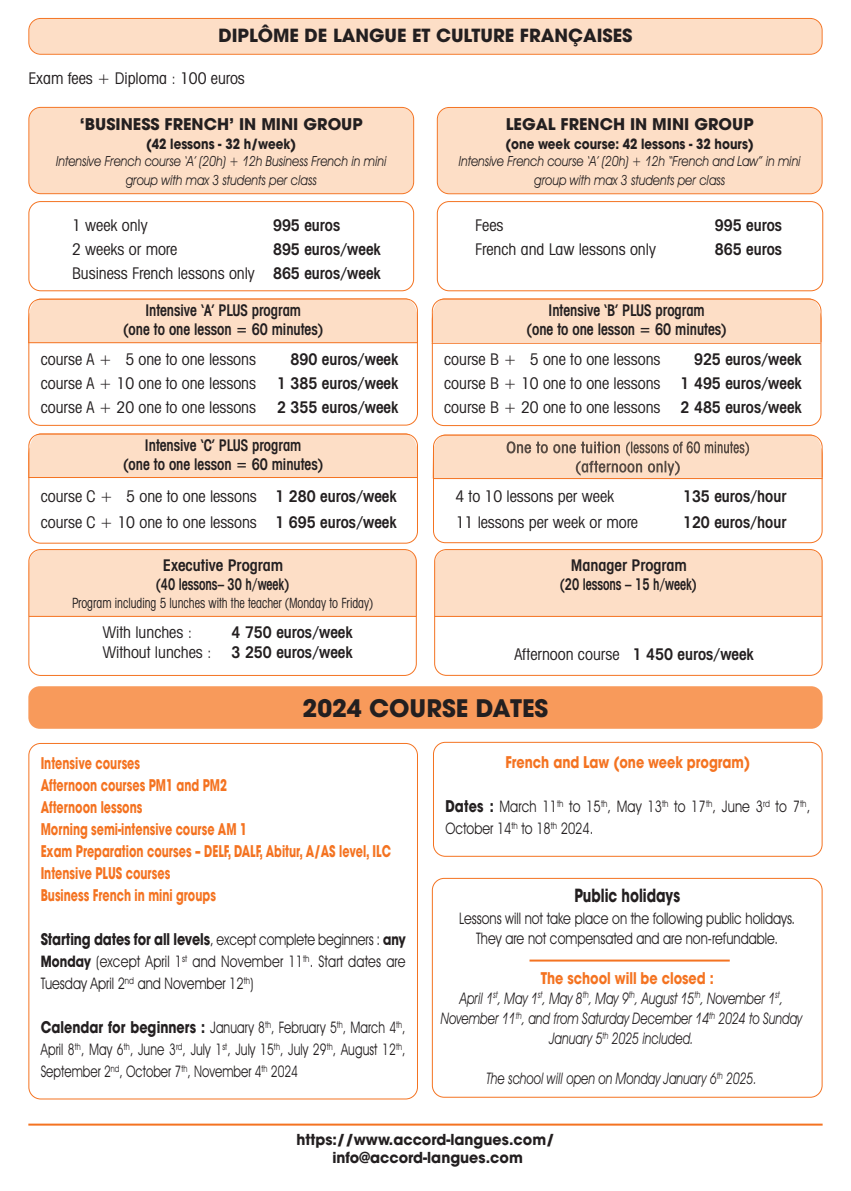
<style>
.page{position:relative;width:851px;height:1191px;background:#fff}
.page>*{position:absolute;margin:0;border:0;box-sizing:border-box;transform-origin:0 0}
.t1{font:700 24px "Avant Garde";color:#231f20}
.t2{font:700 18px "Avant Garde";color:#231f20}
.t3{font:700 18px "Avant Garde";color:#231f20;scale:.75 1}
.t4{font:16px/22px "Avant Garde IT Cby BT";color:#231f20;scale:.8 1}
.t5{font:condensed 16px/26px "Avant Garde IT Cby BT";color:#231f20}
.t6{font:600 condensed 16px/19.2px "Avant Garde IT Cby BT";color:#231f20;text-align:center}
.t7{font:700 16px/22px "Avant Garde";color:#f47321;scale:.7 1}
.t8{font:italic 16px/20px "Avant Garde IT Cby BT";color:#231f20;text-align:center;scale:.75 1}
.t9{font:600 condensed 16px/19.2px "Avant Garde IT Cby BT";color:#231f20;text-align:center;scale:.9 1}
.t10{font:700 16px "Avant Garde";color:#231f20;scale:.8 1}
.t11{font:700 16px "Avant Garde";color:#f47321;scale:.8 1}
.t12{font:700 16px "Avant Garde";color:#231f20}
.t13{font:700 15px/18px "Avant Garde";color:#231f20;text-align:center;scale:.95 1}
.t14{font:italic 14px/18.6px "Avant Garde IT Cby BT";color:#231f20;text-align:center;scale:.85 1}
.t15{font:condensed 14px "Avant Garde IT Cby BT";color:#231f20;scale:.85 1}
.t16{font:700 14px "Avant Garde";color:#231f20;scale:.85 1}
.s1{font-weight:400}
.s2{font-weight:600}
.s3{font-family:"Avant Garde IT Cby BT";font-weight:400}
.s4{font-family:"Avant Garde IT Cby BT"}
.s5{font-weight:700}
.s6{font-family:"Avant Garde";font-weight:700}
</style>
<div class="page">
<div style="left:434px;top:549px;width:388px;height:67px;background:#fddec6"></div>
<div style="left:31px;top:549px;width:386px;height:67px;background:#fddec6"></div>
<div style="left:28px;top:549px;width:389px;height:127px;border:2px solid #f47321;border-radius:12px"></div>
<hr style="left:29px;top:616px;width:387px;height:1px;background:#f47321">
<div style="left:433px;top:434px;width:389px;height:109px;border:2px solid #f47321;border-radius:12px"></div>
<div style="left:434px;top:549px;width:388px;height:127px;border:2px solid #f47321;border-radius:12px"></div>
<div style="left:28px;top:433px;width:390px;height:110px;border:2px solid #f47321;border-radius:12px"></div>
<div style="left:28px;top:433px;width:390px;height:44px;background:#fddec6"></div>
<div style="left:432px;top:298px;width:389px;height:128px;border:2px solid #f47321;border-radius:12px"></div>
<div style="left:28px;top:298px;width:390px;height:128px;border:2px solid #f47321;border-radius:12px"></div>
<svg style="left:432px;top:435px;width:390px;height:43px;background:#edceb7"></svg>
<div style="left:28px;top:298px;width:390px;height:45px;background:#fddec6"></div>
<div style="left:432px;top:298px;width:389px;height:44px;background:#fddec6"></div>
<hr style="left:434px;top:616px;width:387px;height:1px;background:#f47321">
<div style="left:28px;top:686px;width:794px;height:43px;background:#f89a5b"></div>
<div style="left:28px;top:743px;width:390px;height:356px;border:2px solid #f47321;border-radius:12px"></div>
<div style="left:433px;top:742px;width:389px;height:114px;border:2px solid #f47321;border-radius:12px"></div>
<div style="left:432px;top:878px;width:390px;height:219px;border:2px solid #f47321;border-radius:12px"></div>
<div style="left:28px;top:201px;width:386px;height:90px;border:2px solid #f47321;border-radius:12px"></div>
<div style="left:30px;top:108px;width:383px;height:85px;background:#fddec6"></div>
<div style="left:28px;top:107px;width:386px;height:87px;border:2px solid #f47321;border-radius:12px"></div>
<div style="left:437px;top:201px;width:386px;height:90px;border:2px solid #f47321;border-radius:12px"></div>
<div style="left:438px;top:108px;width:383px;height:85px;background:#fddec6"></div>
<div style="left:437px;top:107px;width:385px;height:87px;border:2px solid #f47321;border-radius:12px"></div>
<hr style="left:28px;top:342px;width:389px;height:1px;background:#f47321">
<hr style="left:431px;top:343px;width:389px;height:1px;background:#f47321">
<hr style="left:433px;top:478px;width:389px;height:1px;background:#f47321">
<hr style="left:28px;top:477px;width:389px;height:1px;background:#f47321">
<hr style="left:28px;top:1123px;width:794px;height:2px;background:#f47321">
<hr style="left:529px;top:959px;width:200px;height:2px;background:#f47321">
<div style="left:31px;top:19px;width:790px;height:35px;background:#fddec6"></div>
<div style="left:28px;top:18px;width:794px;height:37px;border:2px solid #f47321;border-radius:12px"></div>
<p class="t2" style="left:218px;top:25px;width:415px">DIPLÔME DE LANGUE ET CULTURE FRANÇAISES</p>
<p class="t5" style="left:28px;top:67px;width:218px">Exam fees + Diploma : 100 euros</p>
<p class="t12" style="left:80px;top:114px;width:284px">‘BUSINESS FRENCH’ IN MINI GROUP</p>
<p class="t16" style="left:146px;top:135px;width:178px">(42 lessons - 32 h/week)</p>
<p class="t14" style="left:56px;top:153px;width:390px">Intensive French course ‘A’ (20h) + 12h Business French in mini group with max 3 students per class</p>
<p class="t5" style="left:72px;top:214px;width:77px">1 week only</p>
<p class="t6" style="left:273px;top:217px;width:69px">995 euros</p>
<p class="t5" style="left:72px;top:238px;width:107px">2 weeks or more</p>
<p class="t6" style="left:72px;top:239px;width:310px;line-height:24px;text-align:right">895 euros/week<br><span class="s1">Business French lessons only</span> 865 euros/week</p>
<p class="t12" style="left:506px;top:114px;width:249px">LEGAL FRENCH IN MINI GROUP</p>
<p class="t16" style="left:505px;top:135px;width:293px">(one week course: 42 lessons - 32 hours)</p>
<p class="t14" style="left:458px;top:153px;width:404px">Intensive French course ‘A’ (20h) + 12h “French and Law” in mini group with max 3 students per class</p>
<p class="t5" style="left:475px;top:214px;width:30px">Fees</p>
<p class="t6" style="left:714px;top:217px;width:69px">995 euros</p>
<p class="t5" style="left:475px;top:238px;width:182px">French and Law lessons only</p>
<p class="t6" style="left:714px;top:241px;width:69px">865 euros</p>
<p class="t9" style="left:123px;top:302px;width:223px">Intensive ‘A’ PLUS program<br>(one to one lesson = 60 minutes)</p>
<p class="t9" style="left:527px;top:302px;width:223px">Intensive ‘B’ PLUS program<br>(one to one lesson = 60 minutes)</p>
<p class="t5" style="left:41px;top:348px;width:217px">course A + 5 one to one lessons</p>
<p class="t6" style="left:290px;top:351px;width:109px">890 euros/week</p>
<p class="t5" style="left:41px;top:372px;width:217px">course A + 10 one to one lessons</p>
<p class="t6" style="left:277px;top:375px;width:122px">1 385 euros/week</p>
<p class="t5" style="left:41px;top:396px;width:217px">course A + 20 one to one lessons</p>
<p class="t6" style="left:277px;top:399px;width:122px">2 355 euros/week</p>
<p class="t9" style="left:123px;top:437px;width:223px">Intensive ‘C’ PLUS program<br>(one to one lesson = 60 minutes)</p>
<p class="t5" style="left:41px;top:485px;width:357px">course C + 5 one to one lessons <span class="s2">1 280 euros/week </span>course C + 10 one to one lessons <span class="s2">1 695 euros/week</span></p>
<p class="t5" style="left:444px;top:348px;width:218px">course B + 5 one to one lessons</p>
<p class="t6" style="left:694px;top:351px;width:109px">925 euros/week</p>
<p class="t5" style="left:444px;top:372px;width:218px">course B + 10 one to one lessons</p>
<p class="t6" style="left:680px;top:375px;width:122px">1 495 euros/week</p>
<p class="t5" style="left:444px;top:396px;width:218px">course B + 20 one to one lessons</p>
<p class="t6" style="left:680px;top:399px;width:122px">2 485 euros/week</p>
<p class="t5" style="left:455px;top:485px;width:160px">4 to 10 lessons per week</p>
<p class="t6" style="left:683px;top:488px;width:105px">135 euros/hour</p>
<p class="t5" style="left:455px;top:511px;width:184px">11 lessons per week or more</p>
<p class="t6" style="left:683px;top:514px;width:105px">120 euros/hour</p>
<p class="t6" style="left:156px;top:557px;width:134px">Executive Program (40 lessons– 30 h/week)</p>
<p class="t15" style="left:72px;top:597px;width:355px">Program including 5 lunches with the teacher (Monday to Friday)</p>
<p class="t5" style="left:103px;top:621px;width:91px">With lunches :</p>
<p class="t6" style="left:560px;top:557px;width:138px">Manager Program (20 lessons – 15 h/week)</p>
<p class="t6" style="left:103px;top:624px;width:251px;line-height:20px;text-align:right">4 750 euros/week<br><span class="s1">Without lunches :</span> 3 250 euros/week</p>
<p class="t5" style="left:514px;top:643px;width:241px">Afternoon course <span class="s2">1 450 euros/week</span></p>
<h1 class="t1" style="left:302px;top:694px;width:247px">2024 COURSE DATES</h1>
<p class="t7" style="left:41px;top:752px;width:502px">Intensive courses<br>Afternoon courses PM1 and PM2<br>Afternoon lessons<br>Morning semi-intensive course AM 1<br>Exam Preparation courses – DELF, DALF, Abitur, A/AS level, ILC<br>Intensive PLUS courses<br>Business French in mini groups</p>
<p class="t10" style="left:41px;top:929px;width:457px">Starting dates for all levels<span class="s3">, except complete beginners :</span> <span class="s4">any</span></p>
<p class="t4" style="left:41px;top:951px;width:457px"><span class="s5">Monday</span> (except April 1<sup>st</sup> and November 11<sup>th</sup>. Start dates are<br>Tuesday April 2<sup>nd</sup> and November 12<sup>th</sup>)</p>
<p class="t4" style="left:41px;top:1017px;width:457px;text-align:justify"><span class="s6">Calendar for beginners :</span> January 8<sup>th</sup>, February 5<sup>th</sup>, March 4<sup>th</sup>, April 8<sup>th</sup>, May 6<sup>th</sup>, June 3<sup>rd</sup>, July 1<sup>st</sup>, July 15<sup>th</sup>, July 29<sup>th</sup>, August 12<sup>th</sup>, September 2<sup>nd</sup>, October 7<sup>th</sup>, November 4<sup>th</sup> 2024</p>
<p class="t11" style="left:505px;top:752px;width:307px">French and Law (one week program)</p>
<p class="t4" style="left:445px;top:796px;width:457px"><span class="s6">Dates :</span> March 11<sup>th</sup> to 15<sup>th</sup>, May 13<sup>th</sup> to 17<sup>th</sup>, June 3<sup>rd</sup> to 7<sup>th</sup>,<br>October 14<sup>th</sup> to 18<sup>th</sup> 2024.</p>
<p class="t3" style="left:574px;top:884px;width:142px">Public holidays</p>
<p class="t4" style="left:459px;top:909px;width:421px;line-height:20px;text-align:center">Lessons will not take place on the following public holidays.<br>They are not compensated and are non-refundable.</p>
<p class="t11" style="left:540px;top:968px;width:218px">The school will be closed :</p>
<p class="t8" style="left:440px;top:989px;width:483px">April 1<sup>st</sup>, May 1<sup>st</sup>, May 8<sup>th</sup>, May 9<sup>th</sup>, August 15<sup>th</sup>, November 1<sup>st</sup>,<br>November 11<sup>th</sup>, and from Saturday December 14<sup>th</sup> 2024 to Sunday<br>January 5<sup>th</sup> 2025 included.</p>
<p class="t8" style="left:486px;top:1069px;width:362px">The school will open on Monday January 6<sup>th</sup> 2025.</p>
<p class="t13" style="left:296px;top:1130px;width:273px">https://www.accord-langues.com/ info@accord-langues.com</p>
</div>
